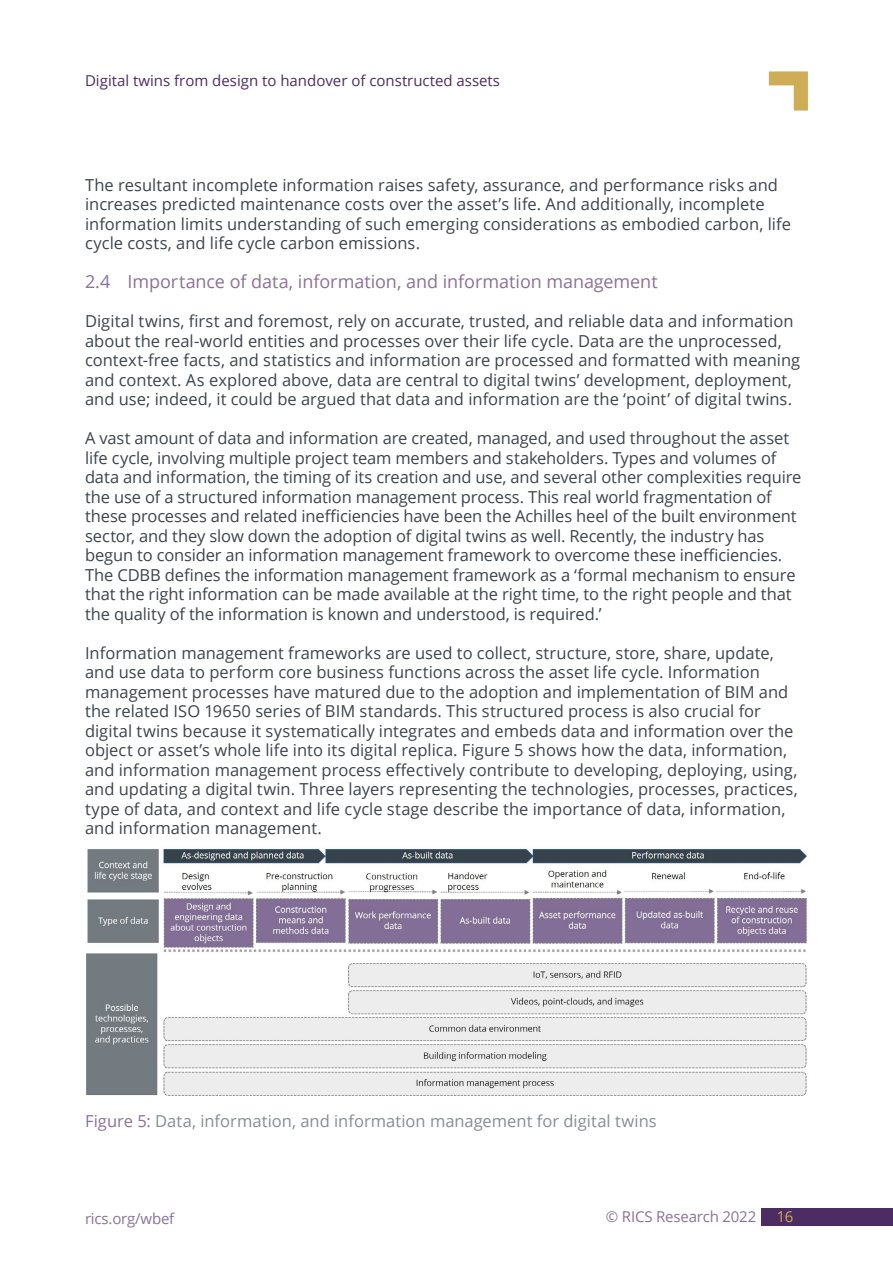
<style>
.page{position:relative;width:893px;height:1263px;background:#fff}
.page>*{position:absolute;margin:0;border:0;box-sizing:border-box;transform-origin:0 0}
.t1{font:18px "Open Sans";letter-spacing:-.005em;color:#8b7197}
.t2{font:16.5px/19.5px "Open Sans";color:#3d444c}
.t3{font:16.5px "Open Sans";color:#868e92}
.t4{font:15px "Open Sans";color:#4d2c63}
.t5{font:15px "Open Sans";letter-spacing:-.01em;color:#8b7197}
.t6{font:15px "Open Sans";color:#cfad56}
.s1{color:#8b7197}
</style>
<div class="page">
<div style="left:761px;top:1208px;width:132px;height:17px;background:#4d2c63"></div>
<svg style="left:769px;top:71px;width:39px;height:40px"></svg>
<img style="left:86px;top:847px;width:721px;height:249px">
<p class="t4" style="left:85px;top:70px;width:417px">Digital twins from design to handover of constructed assets</p>
<p class="t2" style="left:85px;top:174px;width:707px">The resultant incomplete information raises safety, assurance, and performance risks and increases predicted maintenance costs over the asset’s life. And additionally, incomplete information limits understanding of such emerging considerations as embodied carbon, life cycle costs, and life cycle carbon emissions.</p>
<p class="t1" style="left:85px;top:269px;width:574px">2.4 Importance of data, information, and information management</p>
<p class="t2" style="left:85px;top:311px;width:717px">Digital twins, first and foremost, rely on accurate, trusted, and reliable data and information about the real-world entities and processes over their life cycle. Data are the unprocessed, context-free facts, and statistics and information are processed and formatted with meaning and context. As explored above, data are central to digital twins’ development, deployment, and use; indeed, it could be argued that data and information are the ‘point’ of digital twins.</p>
<p class="t2" style="left:85px;top:428px;width:718px">A vast amount of data and information are created, managed, and used throughout the asset life cycle, involving multiple project team members and stakeholders. Types and volumes of data and information, the timing of its creation and use, and several other complexities require the use of a structured information management process. This real world fragmentation of these processes and related inefficiencies have been the Achilles heel of the built environment sector, and they slow down the adoption of digital twins as well. Recently, the industry has begun to consider an information management framework to overcome these inefficiencies.<br>The CDBB defines the information management framework as a ‘formal mechanism to ensure that the right information can be made available at the right time, to the right people and that the quality of the information is known and understood, is required.’</p>
<p class="t2" style="left:85px;top:642px;width:714px">Information management frameworks are used to collect, structure, store, share, update, and use data to perform core business functions across the asset life cycle. Information management processes have matured due to the adoption and implementation of BIM and the related ISO 19650 series of BIM standards. This structured process is also crucial for digital twins because it systematically integrates and embeds data and information over the object or asset’s whole life into its digital replica. Figure 5 shows how the data, information, and information management process effectively contribute to developing, deploying, using, and updating a digital twin. Three layers representing the technologies, processes, practices, type of data, and context and life cycle stage describe the importance of data, information, and information management.</p>
<p class="t3" style="left:85px;top:1109px;width:573px"><span class="s1">Figure 5:</span> Data, information, and information management for digital twins</p>
<p class="t5" style="left:85px;top:1208px;width:91px">rics.org/wbef</p>
<p class="t5" style="left:606px;top:1206px;width:152px">© RICS Research 2022</p>
<p class="t6" style="left:777px;top:1206px;width:18px">16</p>
</div>
